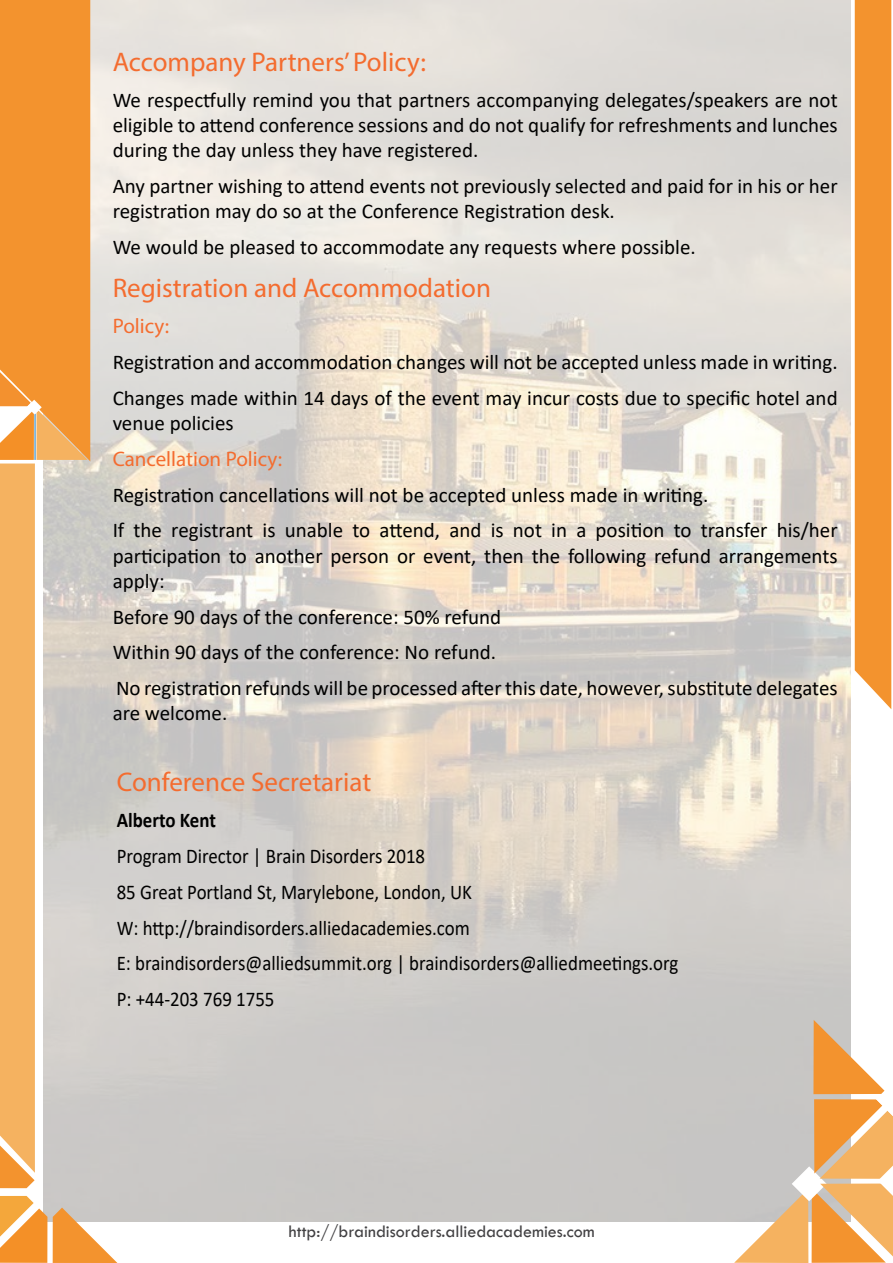
<style>
.page{position:relative;width:893px;height:1263px;background:#fff}
.page>*{position:absolute;margin:0;border:0;box-sizing:border-box;transform-origin:0 0}
.t1{font:27px "Myriad Pro";color:#f46c2f}
.t2{font:21px/25.2px "Calibri";color:#000}
.t3{font:21px/35.8px "Calibri";color:#000;scale:.9 1}
.t4{font:21px "Myriad Pro";color:#f46c2f}
.t5{font:700 21px "Calibri";color:#000;scale:.9 1}
.t6{font:18px "Tw Cen";color:#414042}
</style>
<div class="page">
<div style="left:855px;top:0;width:36px;height:709px;background:#f3932e"></div>
<img style="left:43px;top:0;width:807px;height:1221px">
<svg style="left:53px;top:1207px;width:64px;height:56px"></svg>
<svg style="left:0;top:1196px;width:47px;height:67px"></svg>
<svg style="left:0;top:0;width:98px;height:1188px;background:#e7b680"></svg>
<svg style="left:734px;top:1020px;width:159px;height:243px;background:#e1bf98"></svg>
<p class="t1" style="left:113px;top:45px;width:315px">Accompany Partners’ Policy:</p>
<p class="t2" style="left:113px;top:87px;width:726px;text-align:justify">We respectfully remind you that partners accompanying delegates/speakers are not eligible to attend conference sessions and do not qualify for refreshments and lunches during the day unless they have registered.</p>
<p class="t2" style="left:113px;top:173px;width:726px">Any partner wishing to attend events not previously selected and paid for in his or her registration may do so at the Conference Registration desk.</p>
<p class="t2" style="left:113px;top:234px;width:585px">We would be pleased to accommodate any requests where possible.</p>
<p class="t1" style="left:113px;top:271px;width:380px">Registration and Accommodation</p>
<p class="t4" style="left:113px;top:313px;width:58px">Policy:</p>
<p class="t2" style="left:113px;top:343px;width:726px;line-height:35.8px">Registration and accommodation changes will not be accepted unless made in writing.<br>Changes made within 14 days of the event may incur costs due to specific hotel and</p>
<p class="t2" style="left:113px;top:410px;width:123px">venue policies</p>
<p class="t4" style="left:113px;top:446px;width:171px">Cancellation Policy:</p>
<p class="t2" style="left:113px;top:476px;width:726px;line-height:35.8px">Registration cancellations will not be accepted unless made in writing.<br>If the registrant is unable to attend, and is not in a position to transfer his/her</p>
<p class="t2" style="left:113px;top:542px;width:726px">participation to another person or event, then the following refund arrangements apply:</p>
<p class="t2" style="left:113px;top:598px;width:726px;line-height:35.8px">Before 90 days of the conference: 50% refund<br>Within 90 days of the conference: No refund.<br>No registration refunds will be processed after this date, however, substitute delegates</p>
<p class="t2" style="left:113px;top:700px;width:116px">are welcome.</p>
<p class="t1" style="left:117px;top:765px;width:256px">Conference Secretariat</p>
<p class="t5" style="left:117px;top:805px;width:112px">Alberto Kent</p>
<p class="t3" style="left:117px;top:837px;width:626px">Program Director | Brain Disorders 2018<br>85 Great Portland St, Marylebone, London, UK<br>W: http://braindisorders.alliedacademies.com<br>E: braindisorders@alliedsummit.org | braindisorders@alliedmeetings.org P: +44-203 769 1755</p>
<p class="t6" style="left:289px;top:1221px;width:307px">http://braindisorders.alliedacademies.com</p>
</div>
